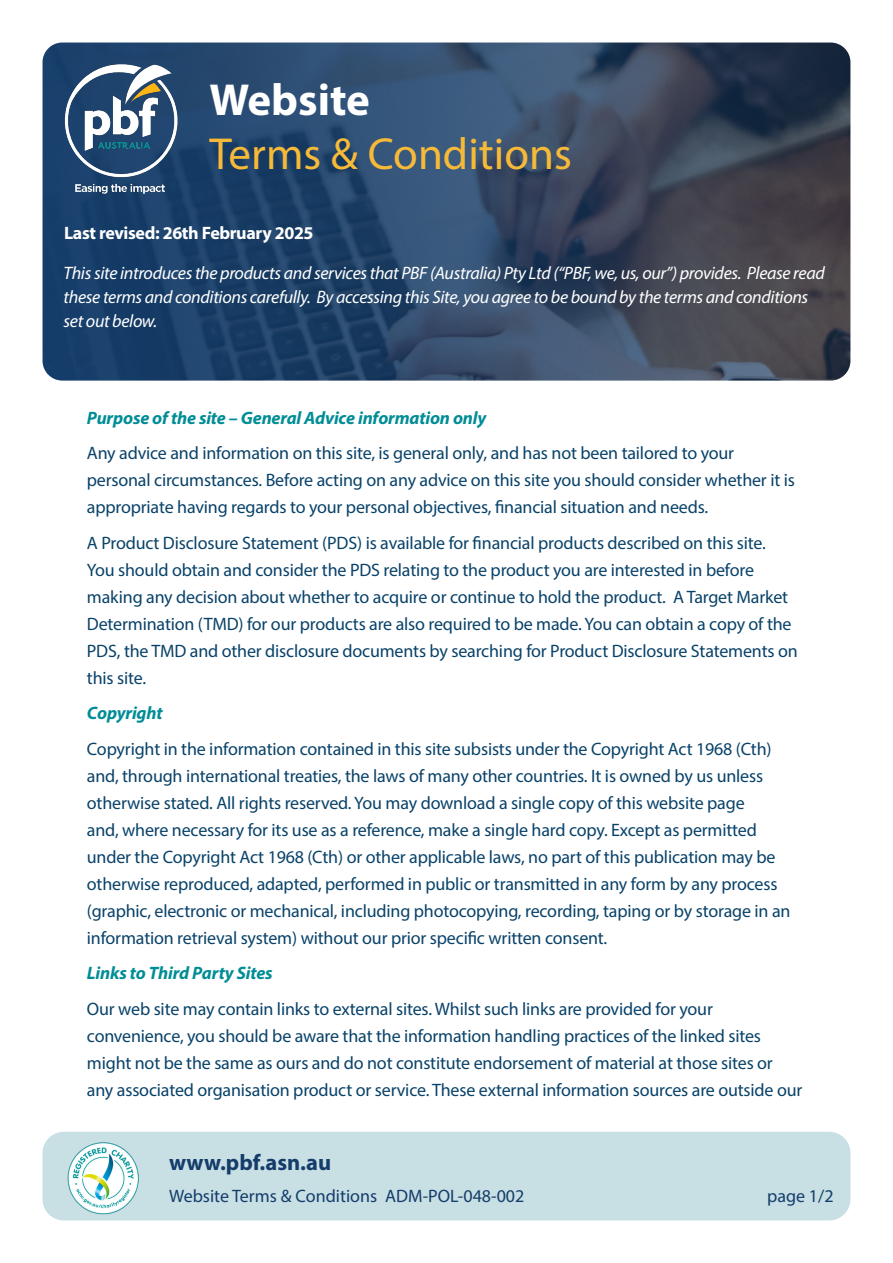
<style>
.page{position:relative;width:893px;height:1263px;background:#fff}
.page>*{position:absolute;margin:0;border:0;box-sizing:border-box;transform-origin:0 0}
.t1{font:45px "Myriad Pro";color:#f7ba38}
.t2{font:700 45px "Myriad Pro";color:#fff}
.t3{font:700 22.5px "Myriad Pro";color:#143d6b}
.Para_-_General{font:18px/27px "Myriad Pro";letter-spacing:-.01em;color:#094269}
.Para_-_General-2{font:italic 18px/24px "Myriad Pro";letter-spacing:-.02em;color:#fff}
.Para_-_General-3{font:italic 700 18px "Myriad Pro";letter-spacing:-.01em;color:#008d96}
.t4{font:18px "Myriad Pro";color:#143d6b}
.Para_-_General-4{font:700 18px "Myriad Pro";letter-spacing:-.02em;color:#fff}
</style>
<div class="page">
<div style="left:43px;top:1132px;width:807px;height:88px;background:#c8dfe3;border-radius:21px"></div>
<img style="left:67px;top:1142px;width:72px;height:73px">
<img style="left:43px;top:43px;width:807px;height:338px">
<img style="left:64px;top:57px;width:138px;height:152px">
<p class="t2" style="left:209px;top:70px;width:162px">Website</p>
<p class="t1" style="left:209px;top:126px;width:364px">Terms &amp; Conditions</p>
<p class="Para_-_General-4" style="left:64px;top:221px;width:251px">Last revised: 26th February 2025</p>
<p class="Para_-_General-2" style="left:64px;top:261px;width:763px">This site introduces the products and services that PBF (Australia) Pty Ltd (“PBF, we, us, our”) provides. Please read these terms and conditions carefully. By accessing this Site, you agree to be bound by the terms and conditions set out below.</p>
<p class="Para_-_General-3" style="left:87px;top:406px;width:401px">Purpose of the site – General Advice information only</p>
<p class="Para_-_General" style="left:87px;top:439px;width:709px">Any advice and information on this site, is general only, and has not been tailored to your personal circumstances. Before acting on any advice on this site you should consider whether it is appropriate having regards to your personal objectives, financial situation and needs.</p>
<p class="Para_-_General" style="left:87px;top:529px;width:712px">A Product Disclosure Statement (PDS) is available for financial products described on this site.<br>You should obtain and consider the PDS relating to the product you are interested in before making any decision about whether to acquire or continue to hold the product. A Target Market Determination (TMD) for our products are also required to be made. You can obtain a copy of the PDS, the TMD and other disclosure documents by searching for Product Disclosure Statements on this site.</p>
<p class="Para_-_General-3" style="left:87px;top:701px;width:77px">Copyright</p>
<p class="Para_-_General" style="left:87px;top:735px;width:705px">Copyright in the information contained in this site subsists under the Copyright Act 1968 (Cth) and, through international treaties, the laws of many other countries. It is owned by us unless otherwise stated. All rights reserved. You may download a single copy of this website page<br>and, where necessary for its use as a reference, make a single hard copy. Except as permitted under the Copyright Act 1968 (Cth) or other applicable laws, no part of this publication may be otherwise reproduced, adapted, performed in public or transmitted in any form by any process (graphic, electronic or mechanical, including photocopying, recording, taping or by storage in an information retrieval system) without our prior specific written consent.</p>
<p class="Para_-_General-3" style="left:87px;top:961px;width:187px">Links to Third Party Sites</p>
<p class="Para_-_General" style="left:87px;top:995px;width:717px">Our web site may contain links to external sites. Whilst such links are provided for your convenience, you should be aware that the information handling practices of the linked sites might not be the same as ours and do not constitute endorsement of material at those sites or any associated organisation product or service. These external information sources are outside our</p>
<p class="t3" style="left:169px;top:1147px;width:164px">www.pbf.asn.au</p>
<p class="t4" style="left:169px;top:1184px;width:357px">Website Terms &amp; Conditions ADM-POL-048-002</p>
<p class="t4" style="left:767px;top:1184px;width:68px">page 1/2</p>
</div>
